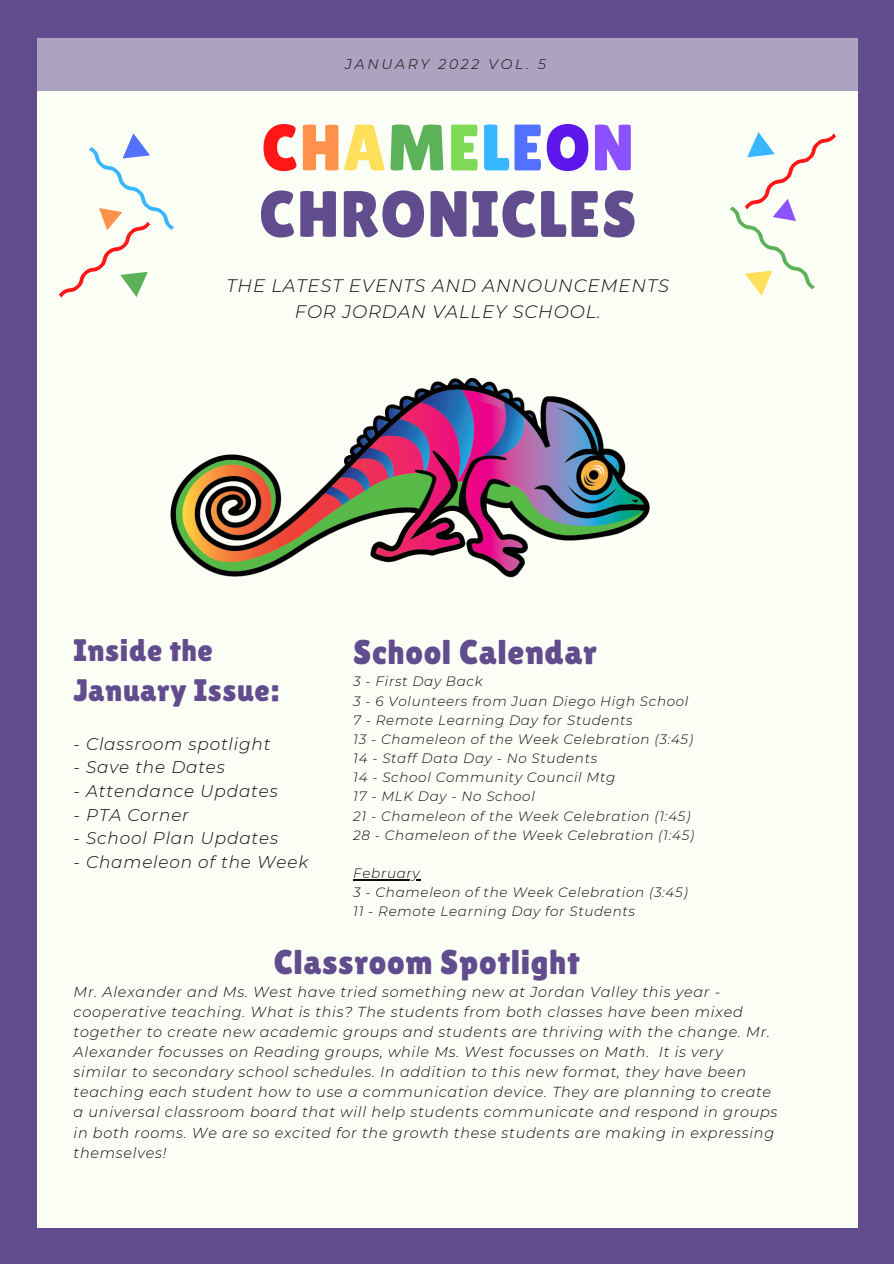
<style>
.page{position:relative;width:894px;height:1264px;background:#fff}
.page>*{position:absolute;margin:0;border:0;box-sizing:border-box;transform-origin:0 0}
.t1{font:65.4px "Lilita One";letter-spacing:.02em;color:#614c8d}
.t2{font:65.4px "Lilita One";letter-spacing:.02em;color:#ff1616}
.t3{font:34.35px "Lilita One";letter-spacing:.02em;color:#614c8d}
.t4{font:31.05px/40.5px "Lilita One";letter-spacing:.02em;color:#614c8d}
.t5{font:italic 300 18px/26px "Montserrat";letter-spacing:.05em;color:#0a0a0a;text-align:center}
.t6{font:italic 300 16.95px "Montserrat";letter-spacing:.05em;color:#0a0a0a}
.t7{font:italic 300 14.4px/20px "Montserrat";letter-spacing:.05em;color:#0a0a0a}
.t8{font:italic 300 13.95px "Montserrat";letter-spacing:.2em;color:#0a0a0a}
.t9{font:italic 300 13.5px "Montserrat";letter-spacing:.05em;color:#0a0a0a}
.s1{color:#ff914d}
.s2{color:#ffde59}
.s3{color:#5cb259}
.s4{color:#7ed957}
.s5{color:#38b6ff}
.s6{color:#5271ff}
.s7{color:#5e17eb}
.s8{color:#8c52ff}
</style>
<div class="page">
<div style="left:0;top:0;width:893px;height:1263px;background:#614c8d"></div>
<div style="left:38px;top:38px;width:819px;height:1189px;background:#fcfff6"></div>
<div style="left:38px;top:37px;width:819px;height:53px;background:#aca3c0"></div>
<svg style="left:729px;top:132px;width:107px;height:164px"></svg>
<svg style="left:59px;top:133px;width:115px;height:165px"></svg>
<img style="left:170px;top:377px;width:480px;height:201px">
<hr style="left:353px;top:879px;width:67px;height:1px;background:#0a0a0a">
<p class="t8" style="left:345px;top:56px;width:202px">JANUARY 2022 VOL. 5</p>
<p class="t2" style="left:261px;top:110px;width:374px">C<span class="s1">H</span><span class="s2">A</span><span class="s3">M</span><span class="s4">E</span><span class="s5">L</span><span class="s6">E</span><span class="s7">O</span><span class="s8">N</span></p>
<p class="t1" style="left:259px;top:176px;width:379px">CHRONICLES</p>
<p class="t5" style="left:226px;top:273px;width:444px">THE LATEST EVENTS AND ANNOUNCEMENTS<br>FOR JORDAN VALLEY SCHOOL.</p>
<p class="t4" style="left:74px;top:629px;width:207px">Inside the<br>January Issue:</p>
<p class="t6" style="left:74px;top:733px;width:198px">- Classroom spotlight</p>
<p class="t6" style="left:74px;top:757px;width:153px">- Save the Dates</p>
<p class="t6" style="left:74px;top:780px;width:206px">- Attendance Updates</p>
<p class="t6" style="left:74px;top:804px;width:117px">- PTA Corner</p>
<p class="t6" style="left:74px;top:827px;width:206px">- School Plan Updates</p>
<p class="t6" style="left:74px;top:851px;width:236px">- Chameleon of the Week</p>
<p class="t3" style="left:353px;top:632px;width:245px">School Calendar</p>
<p class="t9" style="left:353px;top:673px;width:131px">3 - First Day Back</p>
<p class="t9" style="left:353px;top:692px;width:336px">3 - 6 Volunteers from Juan Diego High School</p>
<p class="t9" style="left:353px;top:711px;width:281px">7 - Remote Learning Day for Students</p>
<p class="t9" style="left:353px;top:731px;width:341px">13 - Chameleon of the Week Celebration (3:45)</p>
<p class="t9" style="left:353px;top:750px;width:245px">14 - Staff Data Day - No Students</p>
<p class="t9" style="left:353px;top:769px;width:264px">14 - School Community Council Mtg</p>
<p class="t9" style="left:353px;top:788px;width:183px">17 - MLK Day - No School</p>
<p class="t9" style="left:353px;top:807px;width:338px">21 - Chameleon of the Week Celebration (1:45)</p>
<p class="t9" style="left:353px;top:826px;width:342px">28 - Chameleon of the Week Celebration (1:45)</p>
<p class="t9" style="left:353px;top:865px;width:68px">February</p>
<p class="t9" style="left:353px;top:884px;width:336px">3 - Chameleon of the Week Celebration (3:45)</p>
<p class="t9" style="left:353px;top:903px;width:283px">11 - Remote Learning Day for Students</p>
<p class="t3" style="left:273px;top:942px;width:307px">Classroom Spotlight</p>
<p class="t7" style="left:74px;top:982px;width:705px">Mr. Alexander and Ms. West have tried something new at Jordan Valley this year - cooperative teaching. What is this? The students from both classes have been mixed together to create new academic groups and students are thriving with the change. Mr.<br>Alexander focusses on Reading groups, while Ms. West focusses on Math. It is very similar to secondary school schedules. In addition to this new format, they have been teaching each student how to use a communication device. They are planning to create a universal classroom board that will help students communicate and respond in groups in both rooms. We are so excited for the growth these students are making in expressing themselves!</p>
</div>
